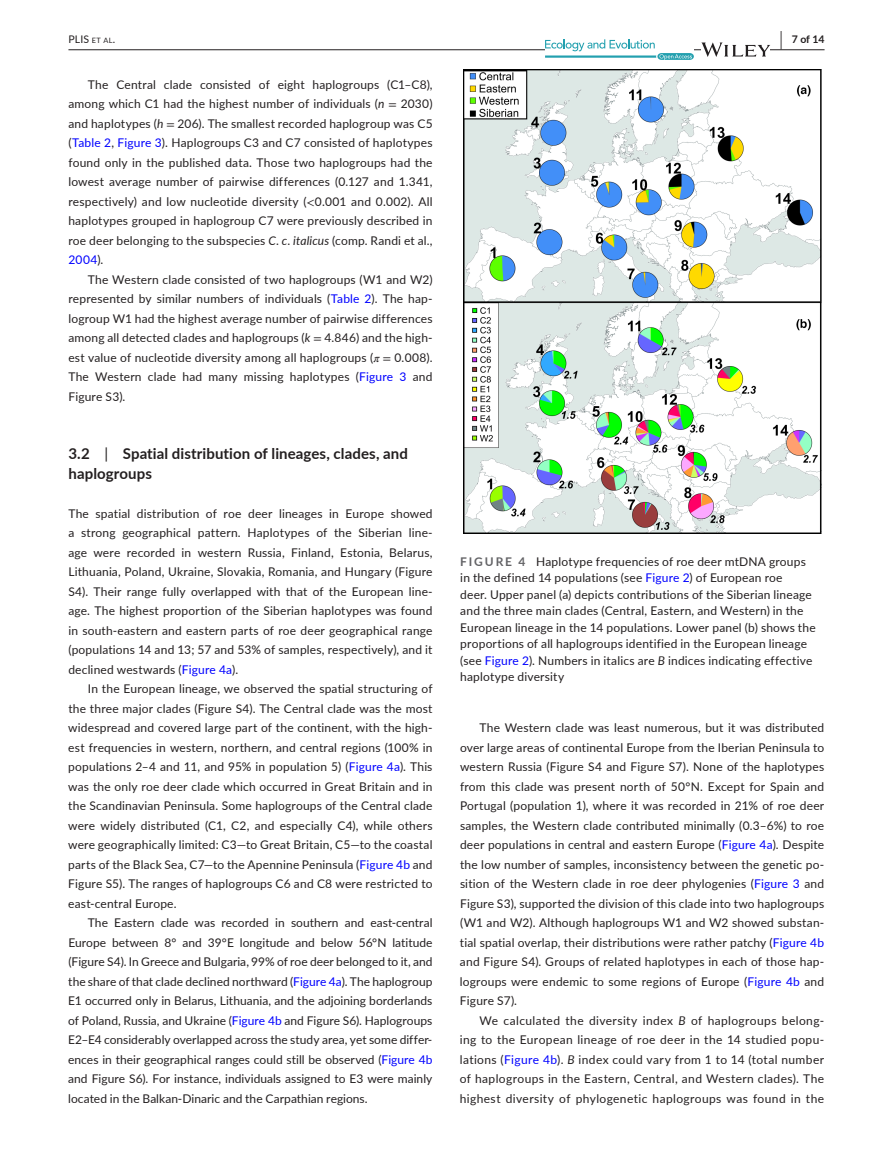
<style>
.page{position:relative;width:893px;height:1174px;background:#fff}
.page>*{position:absolute;margin:0;border:0;box-sizing:border-box;transform-origin:0 0}
.t1{font:700 15px/19.5px "Lato";letter-spacing:.005em;color:#231f20}
.t2{font:12px/19.5px "Lato";letter-spacing:.015em;color:#231f20;text-align:justify}
.t3{font:10.5px "Lato";color:#231f20}
.t4{font:700 10.5px "Lato";color:#231f20}
.s1{font-size:7.35px}
.s2{font-size:19.5px}
.s3{font-style:italic}
.s4{font-family:"STIX"}
.s5{color:#00f}
.s6{font-family:"STIX";font-style:italic}
.s7{font-weight:400}
.s8{font-weight:700;color:#636366}
</style>
<div class="page">
<hr style="left:68px;top:49px;width:756px;height:1px;background:#231f20">
<svg style="left:545px;top:39px;width:149px;height:21px"></svg>
<svg style="left:701px;top:42px;width:69px;height:15px"></svg>
<img style="left:464px;top:69px;width:357px;height:464px">
<p class="t3" style="left:68px;top:31px;width:48px">PLIS <span class="s1">et al</span>.</p>
<p class="t4" style="left:780px;top:31px;width:46px"><span class="s2">|</span> 7 of 14</p>
<p class="t2" style="left:68px;top:74px;width:366px;text-indent:20px">The Central clade consisted of eight haplogroups (C1–C8), among which C1 had the highest number of individuals (<span class="s3">n</span> <span class="s4">=</span> 2030) and haplotypes (<span class="s3">h</span> <span class="s4">=</span> 206). The smallest recorded haplogroup was C5 (<span class="s5">Table 2</span>, <span class="s5">Figure 3</span>). Haplogroups C3 and C7 consisted of haplotypes found only in the published data. Those two haplogroups had the lowest average number of pairwise differences (0.127 and 1.341, respectively) and low nucleotide diversity (<span class="s4">&lt;</span>0.001 and 0.002). All haplotypes grouped in haplogroup C7 were previously described in roe deer belonging to the subspecies <span class="s3">C</span>. <span class="s3">c</span>. <span class="s3">italicus</span> (comp. Randi et al., <span class="s5">2004</span>).</p>
<p class="t2" style="left:68px;top:269px;width:366px;text-indent:20px">The Western clade consisted of two haplogroups (W1 and W2) represented by similar numbers of individuals (<span class="s5">Table 2</span>). The hap&shy;logroup W1 had the highest average number of pairwise differences among all detected clades and haplogroups (<span class="s3">k</span> <span class="s4">=</span> 4.846) and the high&shy;est value of nucleotide diversity among all haplogroups (<span class="s6">π</span> <span class="s4">=</span> 0.008).<br>The Western clade had many missing haplotypes (<span class="s5">Figure 3</span> and Figure S3).</p>
<p class="t1" style="left:68px;top:443px;width:341px">3.2 <span class="s7">|</span> Spatial distribution of lineages, clades, and haplogroups</p>
<p class="t2" style="left:68px;top:503px;width:366px">The spatial distribution of roe deer lineages in Europe showed a strong geographical pattern. Haplotypes of the Siberian line&shy;age were recorded in western Russia, Finland, Estonia, Belarus, Lithuania, Poland, Ukraine, Slovakia, Romania, and Hungary (Figure S4). Their range fully overlapped with that of the European line&shy;age. The highest proportion of the Siberian haplotypes was found in south-eastern and eastern parts of roe deer geographical range (populations 14 and 13; 57 and 53% of samples, respectively), and it declined westwards (<span class="s5">Figure 4a</span>).</p>
<p class="t2" style="left:68px;top:678px;width:366px;text-indent:20px">In the European lineage, we observed the spatial structuring of the three major clades (Figure S4). The Central clade was the most widespread and covered large part of the continent, with the high&shy;est frequencies in western, northern, and central regions (100% in populations 2–4 and 11, and 95% in population 5) (<span class="s5">Figure 4a</span>). This was the only roe deer clade which occurred in Great Britain and in the Scandinavian Peninsula. Some haplogroups of the Central clade were widely distributed (C1, C2, and especially C4), while others were geographically limited: C3—to Great Britain, C5—to the coastal parts of the Black Sea, C7—to the Apennine Peninsula (<span class="s5">Figure 4b</span> and Figure S5). The ranges of haplogroups C6 and C8 were restricted to east-central Europe.</p>
<p class="t2" style="left:68px;top:912px;width:366px;text-indent:20px">The Eastern clade was recorded in southern and east-central Europe between 8° and 39°E longitude and below 56°N latitude (Figure S4). In Greece and Bulgaria, 99% of roe deer belonged to it, and the share of that clade declined northward (<span class="s5">Figure 4a</span>). The haplogroup E1 occurred only in Belarus, Lithuania, and the adjoining borderlands of Poland, Russia, and Ukraine (<span class="s5">Figure 4b</span> and Figure S6). Haplogroups E2–E4 considerably overlapped across the study area, yet some differ&shy;ences in their geographical ranges could still be observed (<span class="s5">Figure 4b </span>and Figure S6). For instance, individuals assigned to E3 were mainly located in the Balkan-Dinaric and the Carpathian regions.</p>
<p class="t2" style="left:460px;top:552px;width:357px;line-height:16.5px;text-align:left"><span class="s8">FIGURE 4</span> Haplotype frequencies of roe deer mtDNA groups in the defined 14 populations (see <span class="s5">Figure 2</span>) of European roe<br>deer. Upper panel (a) depicts contributions of the Siberian lineage and the three main clades (Central, Eastern, and Western) in the European lineage in the 14 populations. Lower panel (b) shows the proportions of all haplogroups identified in the European lineage (see <span class="s5">Figure 2</span>). Numbers in italics are <span class="s3">B</span> indices indicating effective haplotype diversity</p>
<p class="t2" style="left:460px;top:717px;width:366px;text-indent:20px">The Western clade was least numerous, but it was distributed over large areas of continental Europe from the Iberian Peninsula to western Russia (Figure S4 and Figure S7). None of the haplotypes from this clade was present north of 50°N. Except for Spain and Portugal (population 1), where it was recorded in 21% of roe deer samples, the Western clade contributed minimally (0.3–6%) to roe deer populations in central and eastern Europe (<span class="s5">Figure 4a</span>). Despite the low number of samples, inconsistency between the genetic po&shy;sition of the Western clade in roe deer phylogenies (<span class="s5">Figure 3</span> and Figure S3), supported the division of this clade into two haplogroups (W1 and W2). Although haplogroups W1 and W2 showed substan&shy;tial spatial overlap, their distributions were rather patchy (<span class="s5">Figure 4b </span>and Figure S4). Groups of related haplotypes in each of those hap&shy;logroups were endemic to some regions of Europe (<span class="s5">Figure 4b</span> and Figure S7).</p>
<p class="t2" style="left:460px;top:1010px;width:366px;text-indent:20px">We calculated the diversity index <span class="s3">B</span> of haplogroups belong&shy;ing to the European lineage of roe deer in the 14 studied popu&shy;lations (<span class="s5">Figure 4b</span>). <span class="s3">B</span> index could vary from 1 to 14 (total number of haplogroups in the Eastern, Central, and Western clades). The highest diversity of phylogenetic haplogroups was found in the</p>
</div>
